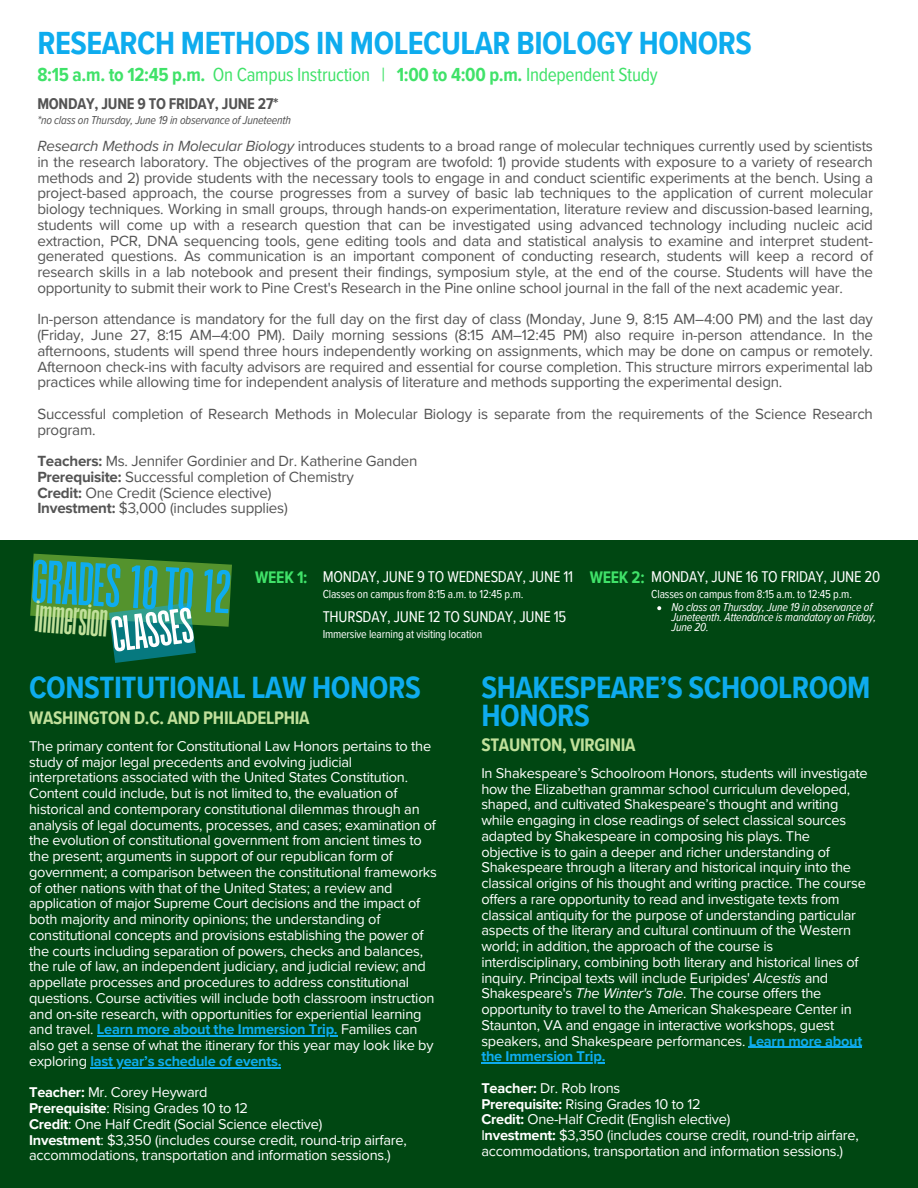
<style>
.page{position:relative;width:918px;height:1188px;background:#fff}
.page>*{position:absolute;margin:0;border:0;box-sizing:border-box;transform-origin:0 0}
.t1{font:64.65px "Paalalabas Display Condens BETA";color:#0eacee}
.t2{font:52.8px "Paalalabas Display Condens BETA";color:#fff}
.t3{font:40.35px "Placard Next Comp";color:#c1e09b}
.t4{font:700 33px "Proxima Nova Cond";letter-spacing:-.015em;color:#0eacee}
.t5{font:700 31.65px/28px "Proxima Nova Cond";letter-spacing:-.015em;color:#0eacee}
.t6{font:19.5px "Proxima Nova Cond";letter-spacing:-.015em;color:#40e269}
.t7{font:700 18.75px "Proxima Nova Cond";letter-spacing:-.015em;color:#c1e09b}
.t8{font:700 17.25px "Proxima Nova Cond";color:#40e269}
.t9{font:16.05px "Proxima Nova Cond";letter-spacing:-.015em;color:#fff}
.t10{font:700 16.05px "Proxima Nova Cond";letter-spacing:-.015em;color:#545454}
.t11{font:15.15px/15.8px "Proxima Nova";letter-spacing:-.015em;color:#545454;text-align:justify}
.t12{font:14.55px/15.8px "Proxima Nova";letter-spacing:-.015em;color:#fff}
.t13{font:700 14.55px/31.5px "Proxima Nova";letter-spacing:-.015em;color:#0eacee}
.t14{font:11.85px "Proxima Nova Cond";letter-spacing:-.015em;color:#fff}
.t15{font:italic 11.85px/9.9px "Proxima Nova Cond";letter-spacing:-.015em;color:#fff}
.t16{font:italic 11.85px "Proxima Nova Cond";letter-spacing:-.015em;color:#545454}
.s1{font-weight:700}
.s2{font-style:italic}
.s3{font-weight:700;font-size:17.25px;color:#40e269}
.s4{font-weight:700;color:#0eacee}
.s5{color:#fff}
.s6{font-weight:400;color:#fff}
</style>
<div class="page">
<div style="left:0;top:540px;width:918px;height:648px;background:#004712"></div>
<svg style="left:30px;top:554px;width:202px;height:109px"></svg>
<svg style="left:657px;top:606px;width:4px;height:4px"></svg>
<hr style="left:97px;top:1035px;width:240px;height:2px;background:#0eacee">
<hr style="left:90px;top:1067px;width:191px;height:1px;background:#0eacee">
<hr style="left:749px;top:1047px;width:113px;height:1px;background:#0eacee">
<hr style="left:481px;top:1063px;width:124px;height:1px;background:#0eacee">
<h3 class="t4" style="left:37px;top:24px;width:716px">RESEARCH METHODS IN MOLECULAR BIOLOGY HONORS</h3>
<h6 class="t6" style="left:37px;top:63px;width:622px"><span class="s1">8:15 a.m. to 12:45 p.m.</span> On Campus Instruction | <span class="s1">1:00 to 4:00 p.m.</span> Independent Study</h6>
<p class="t16" style="left:37px;top:113px;width:255px">*no class on Thursday, June 19 in observance of Juneteenth</p>
<p class="t11" style="left:37px;top:139px;width:837px"><span class="s2">Research Methods in Molecular Biology</span> introduces students to a broad range of molecular techniques currently used by scientists in the research laboratory. The objectives of the program are twofold: 1) provide students with exposure to a variety of research methods and 2) provide students with the necessary tools to engage in and conduct scientific experiments at the bench. Using a project-based approach, the course progresses from a survey of basic lab techniques to the application of current molecular biology techniques. Working in small groups, through hands-on experimentation, literature review and discussion-based learning, students will come up with a research question that can be investigated using advanced technology including nucleic acid extraction, PCR, DNA sequencing tools, gene editing tools and data and statistical analysis to examine and interpret student&shy;generated questions. As communication is an important component of conducting research, students will keep a record of research skills in a lab notebook and present their findings, symposium style, at the end of the course. Students will have the opportunity to submit their work to Pine Crest's Research in the Pine online school journal in the fall of the next academic year.</p>
<p class="t11" style="left:37px;top:312px;width:837px">In-person attendance is mandatory for the full day on the first day of class (Monday, June 9, 8:15 AM–4:00 PM) and the last day (Friday, June 27, 8:15 AM–4:00 PM). Daily morning sessions (8:15 AM–12:45 PM) also require in-person attendance. In the afternoons, students will spend three hours independently working on assignments, which may be done on campus or remotely.<br>Afternoon check-ins with faculty advisors are required and essential for course completion. This structure mirrors experimental lab practices while allowing time for independent analysis of literature and methods supporting the experimental design.</p>
<p class="t11" style="left:37px;top:406px;width:837px">Successful completion of Research Methods in Molecular Biology is separate from the requirements of the Science Research program.</p>
<p class="t11" style="left:37px;top:454px;width:382px"><span class="s1">Teachers:</span> Ms. Jennifer Gordinier and Dr. Katherine Ganden</p>
<p class="t11" style="left:37px;top:469px;width:318px"><span class="s1">Prerequisite:</span> Successful completion of Chemistry</p>
<p class="t11" style="left:37px;top:485px;width:236px"><span class="s1">Credit:</span> One Credit (Science elective)</p>
<p class="t11" style="left:37px;top:501px;width:252px"><span class="s1">Investment:</span> $3,000 (includes supplies)</p>
<h5 class="t10" style="left:37px;top:94px;width:243px">MONDAY, JUNE 9 TO FRIDAY, JUNE 27*</h5>
<h1 class="t1" style="left:33px;top:554px;width:201px;rotate:3deg">GRADES10TO12</h1>
<h2 class="t3" style="left:37px;top:587px;width:74px;rotate:4deg">immersion</h2>
<h2 class="t2" style="left:109px;top:612px;width:84px;rotate:-7deg">CLASSES</h2>
<h6 class="t8" style="left:255px;top:568px;width:54px">WEEK 1:</h6>
<h6 class="t9" style="left:323px;top:567px;width:252px">MONDAY, JUNE 9 TO WEDNESDAY, JUNE 11</h6>
<p class="t14" style="left:323px;top:587px;width:202px">Classes on campus from 8:15 a.m. to 12:45 p.m.</p>
<p class="t9" style="left:323px;top:607px;width:245px">THURSDAY, JUNE 12 TO SUNDAY, JUNE 15</p>
<p class="t14" style="left:323px;top:627px;width:161px">Immersive learning at visiting location</p>
<p class="t9" style="left:590px;top:567px;width:292px"><span class="s3">WEEK 2:</span> MONDAY, JUNE 16 TO FRIDAY, JUNE 20</p>
<p class="t14" style="left:651px;top:587px;width:202px">Classes on campus from 8:15 a.m. to 12:45 p.m.</p>
<p class="t15" style="left:672px;top:603px;width:206px">No class on Thursday, June 19 in observance of<br>Juneteenth. Attendance is mandatory on Friday,<br>June 20.</p>
<h3 class="t5" style="left:29px;top:674px;width:393px">CONSTITUTIONAL LAW HONORS</h3>
<h4 class="t7" style="left:29px;top:707px;width:282px">WASHINGTON D.C. AND PHILADELPHIA</h4>
<p class="t12" style="left:29px;top:738px;width:409px">The primary content for Constitutional Law Honors pertains to the study of major legal precedents and evolving judicial interpretations associated with the United States Constitution.<br>Content could include, but is not limited to, the evaluation of historical and contemporary constitutional dilemmas through an analysis of legal documents, processes, and cases; examination of the evolution of constitutional government from ancient times to the present; arguments in support of our republican form of government; a comparison between the constitutional frameworks of other nations with that of the United States; a review and application of major Supreme Court decisions and the impact of both majority and minority opinions; the understanding of constitutional concepts and provisions establishing the power of the courts including separation of powers, checks and balances, the rule of law, an independent judiciary, and judicial review; and appellate processes and procedures to address constitutional questions. Course activities will include both classroom instruction and on-site research, with opportunities for experiential learning and travel. <span class="s4">Learn more about the Immersion Trip.</span> Families can</p>
<p class="t12" style="left:29px;top:1038px;width:406px">also get a sense of what the itinerary for this year may look like by exploring <span class="s4">last year’s schedule of events.</span></p>
<p class="t12" style="left:29px;top:1085px;width:379px"><span class="s1">Teacher:</span> Mr. Corey Heyward<br><span class="s1">Prerequisite</span>: Rising Grades 10 to 12<br><span class="s1">Credit</span>: One Half Credit (Social Science elective)<br><span class="s1">Investment</span>: $3,350 (includes course credit, round-trip airfare, accommodations, transportation and information sessions.)</p>
<p class="t5" style="left:481px;top:674px;width:391px">SHAKESPEARE’S SCHOOLROOM<br>HONORS</p>
<p class="t7" style="left:481px;top:734px;width:156px">STAUNTON, VIRGINIA</p>
<h3 class="t12" style="left:481px;top:766px;width:388px">In Shakespeare’s Schoolroom Honors, students will investigate how the Elizabethan grammar school curriculum developed, shaped, and cultivated Shakespeare’s thought and writing while engaging in close readings of select classical sources adapted by Shakespeare in composing his plays. The objective is to gain a deeper and richer understanding of Shakespeare through a literary and historical inquiry into the classical origins of his thought and writing practice. The course offers a rare opportunity to read and investigate texts from classical antiquity for the purpose of understanding particular aspects of the literary and cultural continuum of the Western world; in addition, the approach of the course is interdisciplinary, combining both literary and historical lines of inquiry. Principal texts will include Euripides' <span class="s2">Alcestis</span> and Shakespeare's <span class="s2">The Winter's Tale</span>. The course offers the opportunity to travel to the American Shakespeare Center in Staunton, VA and engage in interactive workshops, guest speakers, and Shakespeare performances. <span class="s4">Learn more about</span></h3>
<h4 class="t13" style="left:481px;top:1041px;width:141px">the Immersion Trip.<br><span class="s5">Teacher:</span> <span class="s6">Dr. Rob Irons</span></h4>
<h4 class="t12" style="left:481px;top:1096px;width:379px"><span class="s1">Prerequisite:</span> Rising Grades 10 to 12<br><span class="s1">Credit:</span> One-Half Credit (English elective)<br>I<span class="s1">nvestment:</span> $3,350 (includes course credit, round-trip airfare, accommodations, transportation and information sessions.)</h4>
</div>
